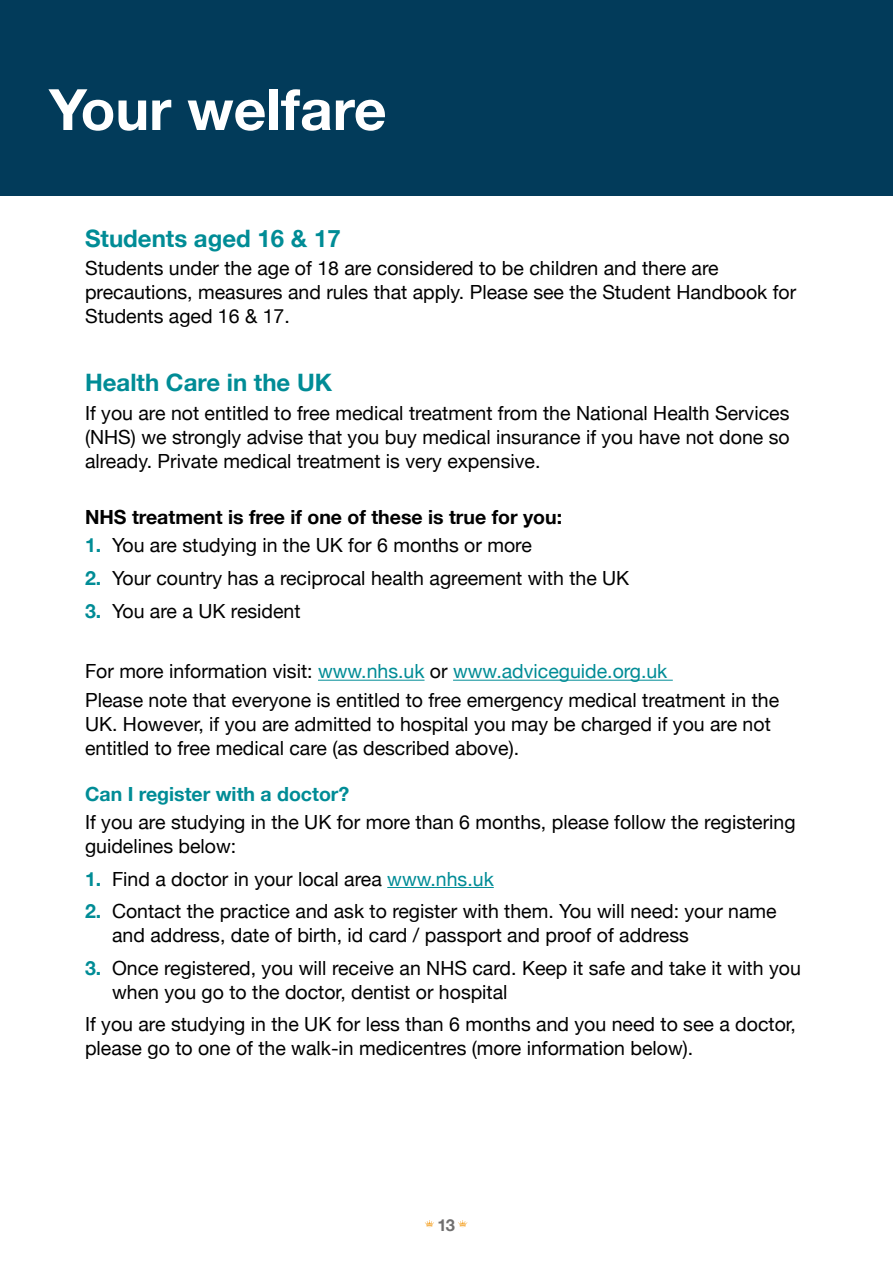
<style>
.page{position:relative;width:893px;height:1263px;background:#fff}
.page>*{position:absolute;margin:0;border:0;box-sizing:border-box;transform-origin:0 0}
.t1{font:700 57px "Helvetica Neue";color:#fff}
.t2{font:700 24px "Helvetica Neue";color:#008c96}
.t3{font:19.5px/24px "Helvetica Neue";color:#000}
.t4{font:700 19.5px "Helvetica Neue";color:#000}
.t5{font:700 19.5px "Helvetica Neue";color:#008c96}
.t6{font:700 16.5px "Helvetica Neue";color:#706f6f}
.s1{font-weight:700;color:#008c96}
.s2{color:#008c96}
</style>
<div class="page">
<svg style="left:458px;top:1220px;width:10px;height:7px"></svg>
<svg style="left:425px;top:1220px;width:9px;height:7px"></svg>
<div style="left:0;top:0;width:893px;height:196px;background:#023b5a"></div>
<hr style="left:318px;top:680px;width:107px;height:1px;background:#008c96">
<hr style="left:453px;top:680px;width:220px;height:1px;background:#008c96">
<hr style="left:387px;top:887px;width:107px;height:1px;background:#008c96">
<h1 class="t1" style="left:49px;top:65px;width:339px">Your welfare</h1>
<p class="t2" style="left:85px;top:219px;width:257px">Students aged 16 &amp; 17</p>
<p class="t3" style="left:85px;top:257px;width:713px">Students under the age of 18 are considered to be children and there are precautions, measures and rules that apply. Please see the Student Handbook for<br>Students aged 16 &amp; 17.</p>
<p class="t2" style="left:85px;top:364px;width:249px">Health Care in the UK</p>
<p class="t3" style="left:85px;top:402px;width:706px;text-align:justify">If you are not entitled to free medical treatment from the National Health Services (NHS) we strongly advise that you buy medical insurance if you have not done so already. Private medical treatment is very expensive.</p>
<p class="t4" style="left:85px;top:502px;width:479px">NHS treatment is free if one of these is true for you:</p>
<p class="t3" style="left:85px;top:535px;width:448px"><span class="s1">1.</span> You are studying in the UK for 6 months or more</p>
<p class="t3" style="left:85px;top:567px;width:546px"><span class="s1">2.</span> Your country has a reciprocal health agreement with the UK</p>
<p class="t3" style="left:85px;top:600px;width:217px"><span class="s1">3.</span> You are a UK resident</p>
<p class="t3" style="left:85px;top:658px;width:696px;line-height:28.2px">For more information visit: <span class="s2">www.nhs.uk</span> or <span class="s2">www.adviceguide.org.uk<br></span>Please note that everyone is entitled to free emergency medical treatment in the</p>
<p class="t3" style="left:85px;top:713px;width:687px">UK. However, if you are admitted to hospital you may be charged if you are not entitled to free medical care (as described above).</p>
<p class="t5" style="left:85px;top:778px;width:266px">Can I register with a doctor?</p>
<p class="t3" style="left:85px;top:811px;width:712px">If you are studying in the UK for more than 6 months, please follow the registering guidelines below:</p>
<p class="t3" style="left:85px;top:868px;width:410px"><span class="s1">1.</span> Find a doctor in your local area <span class="s2">www.nhs.uk</span></p>
<p class="t3" style="left:112px;top:900px;width:666px;text-indent:-27px"><span class="s1">2.</span> Contact the practice and ask to register with them. You will need: your name and address, date of birth, id card / passport and proof of address</p>
<p class="t3" style="left:112px;top:957px;width:690px;text-indent:-27px"><span class="s1">3.</span> Once registered, you will receive an NHS card. Keep it safe and take it with you when you go to the doctor, dentist or hospital</p>
<p class="t3" style="left:85px;top:1013px;width:712px">If you are studying in the UK for less than 6 months and you need to see a doctor, please go to one of the walk-in medicentres (more information below).</p>
<p class="t6" style="left:437px;top:1212px;width:19px">13</p>
</div>
